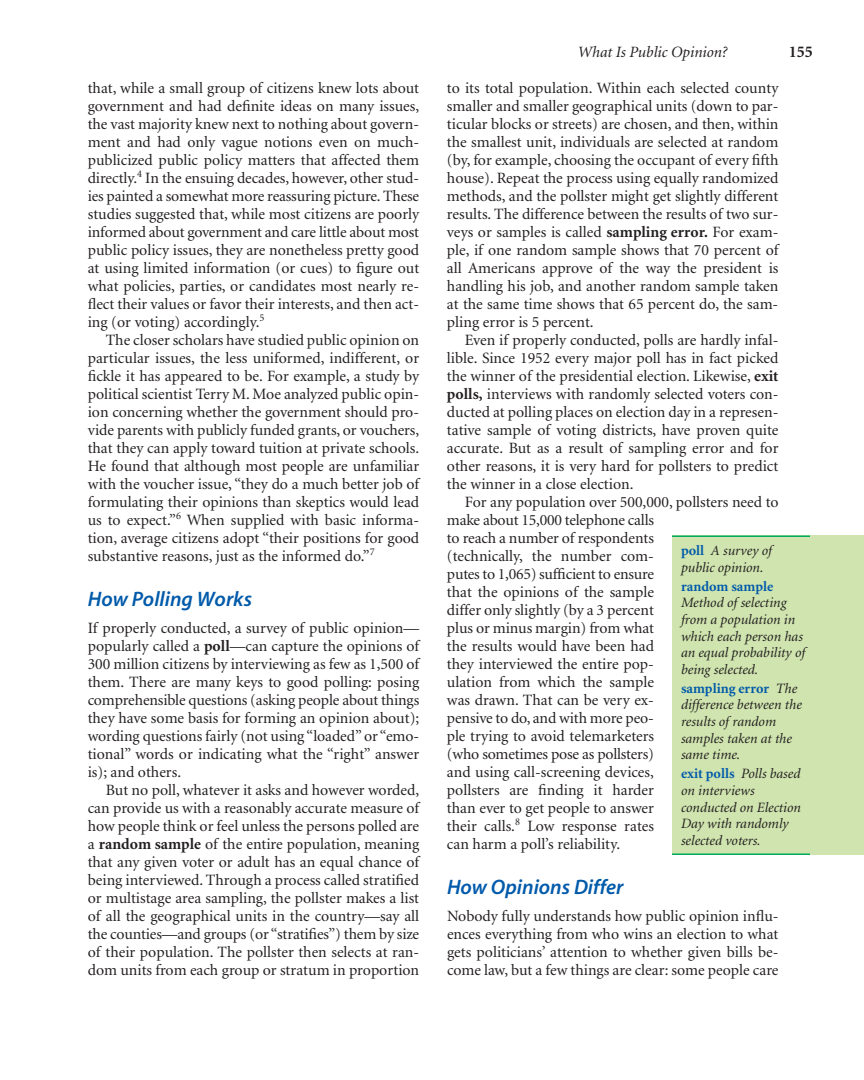
<style>
.page{position:relative;width:864px;height:1080px;background:#fff}
.page>*{position:absolute;margin:0;border:0;box-sizing:border-box;transform-origin:0 0}
.t1{font:21px "Myriad Sem Itl";color:#015aaa}
.t2{font:700 16.5px "Minion";color:#231f20}
.t3{font:15.75px/18px "Minion";color:#231f20;text-align:justify}
.t4{font:italic 15.75px "Minion";color:#231f20}
.t5{font:italic 14.25px/16.5px "Minion";color:#231f20}
.s1{font-weight:700}
.s2{font-weight:700;font-style:normal;color:#015aaa}
</style>
<div class="page">
<div style="left:672px;top:536px;width:192px;height:319px;background:#cfe4ae"></div>
<hr style="left:672px;top:536px;width:138px;height:1px;background:#00ab5b">
<hr style="left:672px;top:854px;width:138px;height:1px;background:#00ab5b">
<p class="t3" style="left:88px;top:80px;width:333px">that, while a small group of citizens knew lots about</p>
<p class="t3" style="left:88px;top:98px;width:333px">government and had definite ideas on many issues,</p>
<p class="t3" style="left:88px;top:116px;width:333px">the vast majority knew next to nothing about govern-</p>
<p class="t3" style="left:88px;top:134px;width:333px">ment and had only vague notions even on much-</p>
<p class="t3" style="left:88px;top:152px;width:333px">publicized public policy matters that affected them</p>
<p class="t3" style="left:88px;top:170px;width:333px">directly.<sup>4</sup> In the ensuing decades, however, other stud-</p>
<p class="t3" style="left:88px;top:188px;width:333px">ies painted a somewhat more reassuring picture. These</p>
<p class="t3" style="left:88px;top:206px;width:333px">studies suggested that, while most citizens are poorly</p>
<p class="t3" style="left:88px;top:224px;width:333px">informed about government and care little about most</p>
<p class="t3" style="left:88px;top:242px;width:333px">public policy issues, they are nonetheless pretty good</p>
<p class="t3" style="left:88px;top:260px;width:333px">at using limited information (or cues) to figure out</p>
<p class="t3" style="left:88px;top:278px;width:333px">what policies, parties, or candidates most nearly re-</p>
<p class="t3" style="left:88px;top:296px;width:333px">flect their values or favor their interests, and then act-</p>
<p class="t3" style="left:88px;top:314px;width:178px">ing (or voting) accordingly.<sup>5</sup></p>
<p class="t3" style="left:106px;top:332px;width:315px">The closer scholars have studied public opinion on</p>
<p class="t3" style="left:88px;top:350px;width:333px">particular issues, the less uniformed, indifferent, or</p>
<p class="t3" style="left:88px;top:368px;width:333px">fickle it has appeared to be. For example, a study by</p>
<p class="t3" style="left:88px;top:386px;width:333px">political scientist Terry M. Moe analyzed public opin-</p>
<p class="t3" style="left:88px;top:404px;width:333px">ion concerning whether the government should pro-</p>
<p class="t3" style="left:88px;top:422px;width:333px">vide parents with publicly funded grants, or vouchers,</p>
<p class="t3" style="left:88px;top:440px;width:333px">that they can apply toward tuition at private schools.</p>
<p class="t3" style="left:88px;top:458px;width:333px">He found that although most people are unfamiliar</p>
<p class="t3" style="left:88px;top:476px;width:333px">with the voucher issue, “they do a much better job of</p>
<p class="t3" style="left:88px;top:494px;width:333px">formulating their opinions than skeptics would lead</p>
<p class="t3" style="left:88px;top:512px;width:333px">us to expect.”<sup>6</sup> When supplied with basic informa-</p>
<p class="t3" style="left:88px;top:530px;width:333px">tion, average citizens adopt “their positions for good</p>
<p class="t3" style="left:88px;top:548px;width:288px">substantive reasons, just as the informed do.”<sup>7</sup></p>
<p class="t1" style="left:88px;top:591px;width:166px">How Polling Works</p>
<p class="t3" style="left:88px;top:620px;width:333px">If properly conducted, a survey of public opinion—</p>
<p class="t3" style="left:88px;top:638px;width:333px">popularly called a <span class="s1">poll</span>—can capture the opinions of</p>
<p class="t3" style="left:88px;top:656px;width:333px">300 million citizens by interviewing as few as 1,500 of</p>
<p class="t3" style="left:88px;top:674px;width:333px">them. There are many keys to good polling: posing</p>
<p class="t3" style="left:88px;top:692px;width:333px">comprehensible questions (asking people about things</p>
<p class="t3" style="left:88px;top:710px;width:333px">they have some basis for forming an opinion about);</p>
<p class="t3" style="left:88px;top:728px;width:333px">wording questions fairly (not using “loaded” or “emo-</p>
<p class="t3" style="left:88px;top:746px;width:333px">tional” words or indicating what the “right” answer</p>
<p class="t3" style="left:88px;top:764px;width:95px">is); and others.</p>
<p class="t3" style="left:106px;top:782px;width:315px">But no poll, whatever it asks and however worded,</p>
<p class="t3" style="left:88px;top:800px;width:333px">can provide us with a reasonably accurate measure of</p>
<p class="t3" style="left:88px;top:818px;width:333px">how people think or feel unless the persons polled are</p>
<p class="t3" style="left:88px;top:836px;width:333px">a <span class="s1">random sample</span> of the entire population, meaning</p>
<p class="t3" style="left:88px;top:854px;width:333px">that any given voter or adult has an equal chance of</p>
<p class="t3" style="left:88px;top:872px;width:333px">being interviewed. Through a process called stratified</p>
<p class="t3" style="left:88px;top:890px;width:333px">or multistage area sampling, the pollster makes a list</p>
<p class="t3" style="left:88px;top:908px;width:333px">of all the geographical units in the country—say all</p>
<p class="t3" style="left:88px;top:926px;width:333px">the counties—and groups (or “stratifies”) them by size</p>
<p class="t3" style="left:88px;top:944px;width:333px">of their population. The pollster then selects at ran-</p>
<p class="t3" style="left:88px;top:962px;width:333px">dom units from each group or stratum in proportion</p>
<p class="t4" style="left:578px;top:46px;width:151px">What Is Public Opinion?</p>
<p class="t2" style="left:789px;top:45px;width:26px">155</p>
<p class="t3" style="left:447px;top:80px;width:333px">to its total population. Within each selected county</p>
<p class="t3" style="left:447px;top:98px;width:333px">smaller and smaller geographical units (down to par-</p>
<p class="t3" style="left:447px;top:116px;width:333px">ticular blocks or streets) are chosen, and then, within</p>
<p class="t3" style="left:447px;top:134px;width:333px">the smallest unit, individuals are selected at random</p>
<p class="t3" style="left:447px;top:152px;width:333px">(by, for example, choosing the occupant of every fifth</p>
<p class="t3" style="left:447px;top:170px;width:333px">house). Repeat the process using equally randomized</p>
<p class="t3" style="left:447px;top:188px;width:333px">methods, and the pollster might get slightly different</p>
<p class="t3" style="left:447px;top:206px;width:333px">results. The difference between the results of two sur-</p>
<p class="t3" style="left:447px;top:224px;width:333px">veys or samples is called <span class="s1">sampling error.</span> For exam-</p>
<p class="t3" style="left:447px;top:242px;width:333px">ple, if one random sample shows that 70 percent of</p>
<p class="t3" style="left:447px;top:260px;width:333px">all Americans approve of the way the president is</p>
<p class="t3" style="left:447px;top:278px;width:333px">handling his job, and another random sample taken</p>
<p class="t3" style="left:447px;top:296px;width:333px">at the same time shows that 65 percent do, the sam-</p>
<p class="t3" style="left:447px;top:314px;width:148px">pling error is 5 percent.</p>
<p class="t3" style="left:465px;top:332px;width:315px">Even if properly conducted, polls are hardly infal-</p>
<p class="t3" style="left:447px;top:350px;width:333px">lible. Since 1952 every major poll has in fact picked</p>
<p class="t3" style="left:447px;top:368px;width:333px">the winner of the presidential election. Likewise, <span class="s1">exit</span></p>
<p class="t3" style="left:447px;top:386px;width:333px"><span class="s1">polls,</span> interviews with randomly selected voters con-</p>
<p class="t3" style="left:447px;top:404px;width:333px">ducted at polling places on election day in a represen-</p>
<p class="t3" style="left:447px;top:422px;width:333px">tative sample of voting districts, have proven quite</p>
<p class="t3" style="left:447px;top:440px;width:333px">accurate. But as a result of sampling error and for</p>
<p class="t3" style="left:447px;top:458px;width:333px">other reasons, it is very hard for pollsters to predict</p>
<p class="t3" style="left:447px;top:476px;width:188px">the winner in a close election.</p>
<p class="t3" style="left:465px;top:494px;width:315px">For any population over 500,000, pollsters need to</p>
<p class="t3" style="left:447px;top:512px;width:209px">make about 15,000 telephone calls</p>
<p class="t3" style="left:447px;top:530px;width:208px">to reach a number of respondents</p>
<p class="t3" style="left:447px;top:548px;width:208px">(technically, the number com-</p>
<p class="t3" style="left:447px;top:566px;width:209px">putes to 1,065) sufficient to ensure</p>
<p class="t3" style="left:447px;top:584px;width:208px">that the opinions of the sample</p>
<p class="t3" style="left:447px;top:602px;width:209px">differ only slightly (by a 3 percent</p>
<p class="t3" style="left:447px;top:620px;width:209px">plus or minus margin) from what</p>
<p class="t3" style="left:447px;top:638px;width:209px">the results would have been had</p>
<p class="t3" style="left:447px;top:656px;width:208px">they interviewed the entire pop-</p>
<p class="t3" style="left:447px;top:674px;width:208px">ulation from which the sample</p>
<p class="t3" style="left:447px;top:692px;width:209px">was drawn. That can be very ex-</p>
<p class="t3" style="left:447px;top:710px;width:208px">pensive to do, and with more peo-</p>
<p class="t3" style="left:447px;top:728px;width:209px">ple trying to avoid telemarketers</p>
<p class="t3" style="left:447px;top:746px;width:208px">(who sometimes pose as pollsters)</p>
<p class="t3" style="left:447px;top:764px;width:208px">and using call-screening devices,</p>
<p class="t3" style="left:447px;top:782px;width:209px">pollsters are finding it harder</p>
<p class="t3" style="left:447px;top:800px;width:209px">than ever to get people to answer</p>
<p class="t3" style="left:447px;top:818px;width:208px">their calls.<sup>8</sup> Low response rates</p>
<p class="t3" style="left:447px;top:836px;width:175px">can harm a poll’s reliability.</p>
<p class="t1" style="left:447px;top:879px;width:178px">How Opinions Differ</p>
<p class="t3" style="left:447px;top:908px;width:333px">Nobody fully understands how public opinion influ&shy;ences everything from who wins an election to what gets politicians’ attention to whether given bills be&shy;come law, but a few things are clear: some people care</p>
<p class="t5" style="left:681px;top:543px;width:93px"><span class="s2">poll</span> A survey of public opinion.</p>
<p class="t5" style="left:681px;top:579px;width:126px"><span class="s2">random sample<br></span>Method of selecting from a population in which each person has an equal probability of being selected.</p>
<p class="t5" style="left:681px;top:681px;width:122px"><span class="s2">sampling error</span> The difference between the results of random samples taken at the same time.</p>
<p class="t5" style="left:681px;top:767px;width:121px"><span class="s2">exit polls</span> Polls based on interviews conducted on Election<br>Day with randomly selected voters.</p>
</div>
